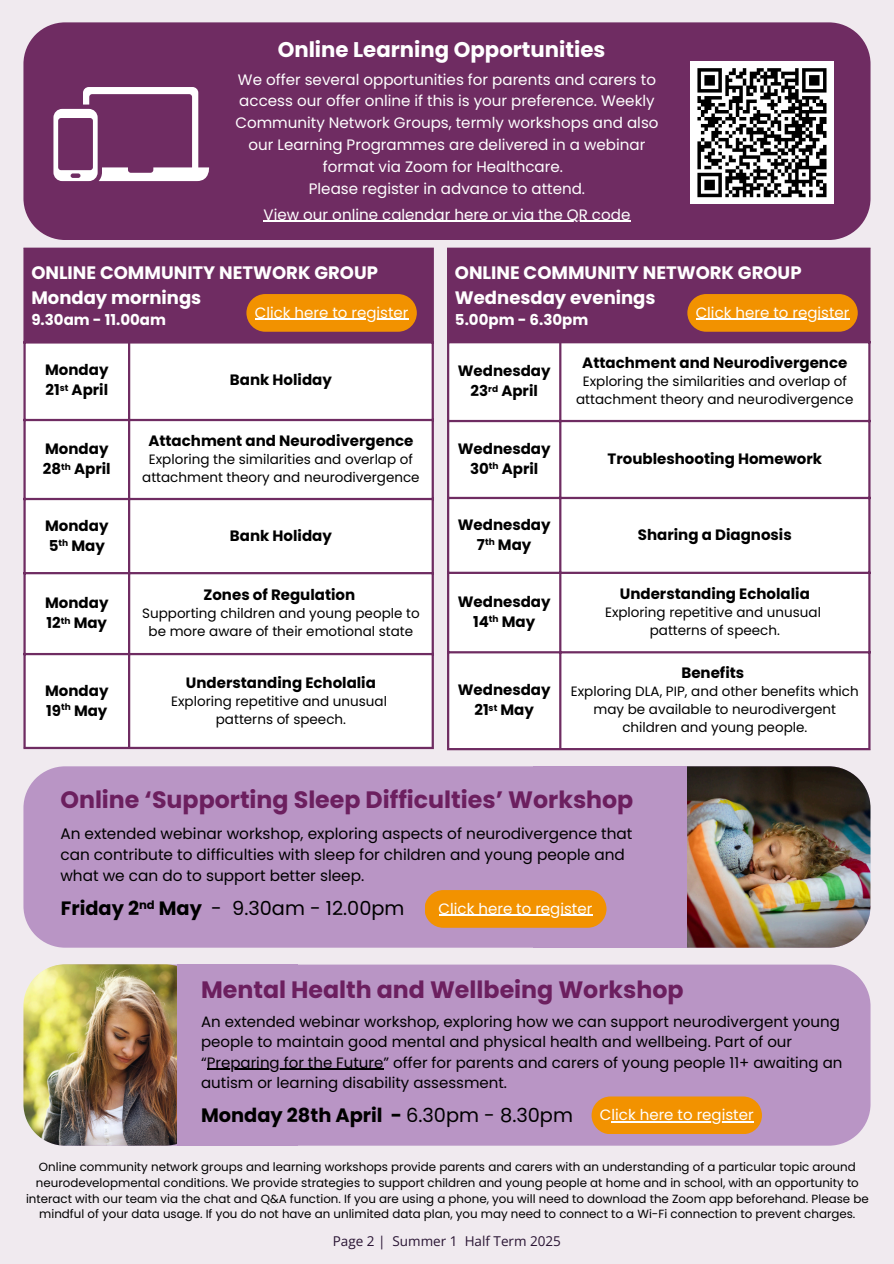
<style>
.page{position:relative;width:894px;height:1264px;background:#fff}
.page>*{position:absolute;margin:0;border:0;box-sizing:border-box;transform-origin:0 0}
.t1{font:700 23.7px "Poppins";color:#6c1f5f}
.t2{font:700 21.3px "Poppins";color:#fff}
.t3{font:700 19.35px "Poppins";color:#000}
.t4{font:19.35px "Poppins";color:#000}
.t5{font:700 18px/24.8px "Poppins";color:#fff}
.t6{font:15.3px/21.5px "Poppins";color:#000}
.t7{font:15.15px/21.8px "Poppins";color:#fff;text-align:center}
.t8{font:700 15px/20.2px "Poppins";color:#000;text-align:center}
.t9{font:15px/20.2px "Poppins";color:#000}
.t10{font:15px "Poppins";color:#fff}
.t11{font:700 15px "Poppins";color:#fff}
.t12{font:13.5px/18px "Poppins";color:#000;text-align:center}
.t13{font:13.5px "Open Sans";color:#291433}
.t14{font:11.85px/15.8px "Poppins";color:#000;text-align:center}
.t15{font:700 11.55px "Poppins";color:#000}
.t16{font:700 9px "Poppins";color:#000}
.s1{font-weight:700}
.s2{font-weight:400}
</style>
<div class="page">
<div style="left:0;top:0;width:893px;height:1263px;background:#f0eaef"></div>
<div style="left:298px;top:964px;width:572px;height:181px;background:#b995c5"></div>
<img style="left:23px;top:964px;width:154px;height:181px">
<div style="left:177px;top:964px;width:121px;height:181px;background:#b995c5"></div>
<hr style="left:207px;top:1068px;width:176px;height:1px;background:#000">
<div style="left:591px;top:1096px;width:170px;height:38px;background:#f29200;border-radius:19px"></div>
<hr style="left:611px;top:1121px;width:142px;height:1px;background:#fff">
<div style="left:23px;top:766px;width:510px;height:181px;background:#b995c5"></div>
<div style="left:24px;top:248px;width:409px;height:95px;background:#6f2c62"></div>
<div style="left:26px;top:343px;width:405px;height:403px;background:#fff"></div>
<hr style="left:23px;top:250px;width:3px;height:496px;background:#6f2c62">
<hr style="left:128px;top:343px;width:2px;height:403px;background:#6f2c62">
<hr style="left:431px;top:250px;width:3px;height:496px;background:#6f2c62">
<hr style="left:23px;top:248px;width:411px;height:2px;background:#6f2c62">
<hr style="left:23px;top:419px;width:411px;height:2px;background:#6f2c62">
<hr style="left:23px;top:498px;width:411px;height:2px;background:#6f2c62">
<hr style="left:23px;top:572px;width:411px;height:2px;background:#6f2c62">
<hr style="left:23px;top:653px;width:411px;height:2px;background:#6f2c62">
<hr style="left:23px;top:746px;width:411px;height:3px;background:#6f2c62">
<div style="left:246px;top:294px;width:170px;height:38px;background:#f29200;border-radius:19px"></div>
<hr style="left:255px;top:319px;width:153px;height:1px;background:#fff">
<div style="left:447px;top:248px;width:422px;height:94px;background:#6f2c62"></div>
<div style="left:449px;top:343px;width:419px;height:405px;background:#fff"></div>
<hr style="left:447px;top:250px;width:2px;height:498px;background:#6f2c62">
<hr style="left:559px;top:343px;width:2px;height:405px;background:#6f2c62">
<hr style="left:868px;top:250px;width:2px;height:498px;background:#6f2c62">
<hr style="left:447px;top:248px;width:423px;height:2px;background:#6f2c62">
<hr style="left:447px;top:341px;width:423px;height:2px;background:#6f2c62">
<hr style="left:447px;top:420px;width:423px;height:2px;background:#6f2c62">
<hr style="left:447px;top:497px;width:423px;height:2px;background:#6f2c62">
<hr style="left:447px;top:571px;width:423px;height:3px;background:#6f2c62">
<hr style="left:447px;top:651px;width:423px;height:2px;background:#6f2c62">
<hr style="left:447px;top:748px;width:423px;height:2px;background:#6f2c62">
<div style="left:687px;top:294px;width:170px;height:38px;background:#f29200;border-radius:19px"></div>
<hr style="left:695px;top:319px;width:154px;height:1px;background:#fff">
<div style="left:23px;top:22px;width:847px;height:218px;background:#6f2c62"></div>
<svg style="left:53px;top:87px;width:157px;height:94px;background:#95638b"></svg>
<div style="left:690px;top:61px;width:143px;height:143px;background:#fff"></div>
<svg style="left:697px;top:68px;width:130px;height:130px"></svg>
<img style="left:687px;top:766px;width:183px;height:181px">
<div style="left:533px;top:766px;width:154px;height:181px;background:#b995c5"></div>
<div style="left:424px;top:890px;width:182px;height:37px;background:#f29200;border-radius:19px"></div>
<hr style="left:438px;top:914px;width:154px;height:2px;background:#fff">
<svg style="left:263px;top:220px;width:11px;height:2px"></svg>
<hr style="left:274px;top:220px;width:356px;height:2px;background:#fff">
<h4 class="t2" style="left:277px;top:35px;width:329px">Online Learning Opportunities</h4>
<h1 class="t7" style="left:235px;top:68px;width:424px">We offer several opportunities for parents and carers to access our offer online if this is your preference. Weekly Community Network Groups, termly workshops and also our Learning Programmes are delivered in a webinar format via Zoom for Healthcare.<br>Please register in advance to attend.</h1>
<h4 class="t7" style="left:263px;top:203px;width:368px">View our online calendar here or via the QR code</h4>
<p class="t5" style="left:31px;top:260px;width:348px">ONLINE COMMUNITY NETWORK GROUP<br>Monday mornings</p>
<p class="t11" style="left:31px;top:309px;width:136px">9.30am - 11.00am</p>
<p class="t8" style="left:45px;top:360px;width:65px">Monday</p>
<p class="t8" style="left:45px;top:380px;width:64px">21 April</p>
<p class="t10" style="left:255px;top:302px;width:155px">Click here to register</p>
<p class="t16" style="left:60px;top:381px;width:10px">st</p>
<p class="t8" style="left:230px;top:370px;width:103px">Bank Holiday</p>
<p class="t8" style="left:45px;top:438px;width:65px">Monday</p>
<p class="t8" style="left:43px;top:458px;width:69px">28 April</p>
<p class="t16" style="left:61px;top:460px;width:11px">th</p>
<p class="t8" style="left:45px;top:515px;width:65px">Monday</p>
<p class="t8" style="left:49px;top:535px;width:58px">5<sup>th</sup> May</p>
<p class="t8" style="left:45px;top:592px;width:65px">Monday</p>
<p class="t8" style="left:47px;top:613px;width:62px">12<sup>th</sup> May</p>
<p class="t8" style="left:45px;top:680px;width:65px">Monday</p>
<p class="t8" style="left:46px;top:700px;width:63px">19 May</p>
<p class="t16" style="left:61px;top:701px;width:11px">th</p>
<p class="t8" style="left:148px;top:430px;width:266px">Attachment and Neurodivergence</p>
<p class="t12" style="left:142px;top:450px;width:279px">Exploring the similarities and overlap of attachment theory and neurodivergence</p>
<p class="t8" style="left:230px;top:525px;width:103px">Bank Holiday</p>
<p class="t8" style="left:203px;top:584px;width:153px">Zones of Regulation</p>
<p class="t12" style="left:142px;top:604px;width:279px">Supporting children and young people to be more aware of their emotional state</p>
<p class="t8" style="left:186px;top:672px;width:191px">Understanding Echolalia</p>
<h4 class="t12" style="left:171px;top:692px;width:217px">Exploring repetitive and unusual</h4>
<p class="t12" style="left:216px;top:710px;width:132px">patterns of speech.</p>
<p class="t5" style="left:455px;top:260px;width:348px">ONLINE COMMUNITY NETWORK GROUP<br>Wednesday evenings</p>
<p class="t11" style="left:455px;top:309px;width:135px">5.00pm - 6.30pm</p>
<p class="t8" style="left:457px;top:360px;width:94px">Wednesday<br>23 April</p>
<h1 class="t10" style="left:695px;top:302px;width:155px">Click here to register</h1>
<p class="t8" style="left:582px;top:352px;width:266px">Attachment and Neurodivergence</p>
<p class="t12" style="left:576px;top:372px;width:279px">Exploring the similarities and overlap of attachment theory and neurodivergence</p>
<p class="t16" style="left:488px;top:382px;width:11px">rd</p>
<p class="t8" style="left:457px;top:438px;width:94px">Wednesday<br>30 April</p>
<p class="t16" style="left:489px;top:460px;width:11px">th</p>
<p class="t8" style="left:607px;top:448px;width:216px">Troubleshooting Homework</p>
<p class="t8" style="left:457px;top:514px;width:94px">Wednesday<br>7<sup>th</sup> May</p>
<p class="t8" style="left:637px;top:524px;width:155px">Sharing a Diagnosis</p>
<p class="t8" style="left:457px;top:591px;width:94px">Wednesday<br>14<sup>th</sup> May</p>
<p class="t8" style="left:457px;top:679px;width:94px">Wednesday<br>21<sup>st</sup> May</p>
<p class="t8" style="left:619px;top:583px;width:191px">Understanding Echolalia</p>
<p class="t12" style="left:605px;top:603px;width:217px">Exploring repetitive and unusual</p>
<p class="t12" style="left:649px;top:621px;width:132px">patterns of speech.</p>
<h4 class="t8" style="left:681px;top:662px;width:64px">Benefits</h4>
<p class="t12" style="left:570px;top:682px;width:289px">Exploring DLA, PIP, and other benefits which may be available to neurodivergent children and young people.</p>
<h3 class="t1" style="left:60px;top:783px;width:574px">Online ‘Supporting Sleep Difficulties’ Workshop</h3>
<h4 class="t6" style="left:60px;top:822px;width:573px">An extended webinar workshop, exploring aspects of neurodivergence that can contribute to difficulties with sleep for children and young people and what we can do to support better sleep.</h4>
<p class="t3" style="left:61px;top:894px;width:80px">Friday 2</p>
<h5 class="t15" style="left:139px;top:896px;width:17px">nd</h5>
<p class="t4" style="left:159px;top:894px;width:247px"><span class="s1">May</span> - 9.30am - 12.00pm</p>
<p class="t10" style="left:438px;top:898px;width:155px">Click here to register</p>
<h4 class="t1" style="left:201px;top:972px;width:484px">Mental Health and Wellbeing Workshop</h4>
<h4 class="t9" style="left:201px;top:1011px;width:642px">An extended webinar workshop, exploring how we can support neurodivergent young people to maintain good mental and physical health and wellbeing. Part of our “Preparing for the Future” offer for parents and carers of young people 11+ awaiting an</h4>
<p class="t9" style="left:201px;top:1072px;width:307px">autism or learning disability assessment.</p>
<p class="t10" style="left:599px;top:1104px;width:155px">Click here to register</p>
<p class="t3" style="left:201px;top:1101px;width:373px">Monday 28th April - <span class="s2">6.30pm - 8.30pm</span></p>
<p class="t14" style="left:26px;top:1159px;width:843px">Online community network groups and learning workshops provide parents and carers with an understanding of a particular topic around neurodevelopmental conditions. We provide strategies to support children and young people at home and in school, with an opportunity to interact with our team via the chat and Q&amp;A function. If you are using a phone, you will need to download the Zoom app beforehand. Please be mindful of your data usage. If you do not have an unlimited data plan, you may need to connect to a Wi-Fi connection to prevent charges.</p>
<h2 class="t13" style="left:333px;top:1231px;width:229px">Page 2 | Summer 1 Half Term 2025</h2>
</div>
